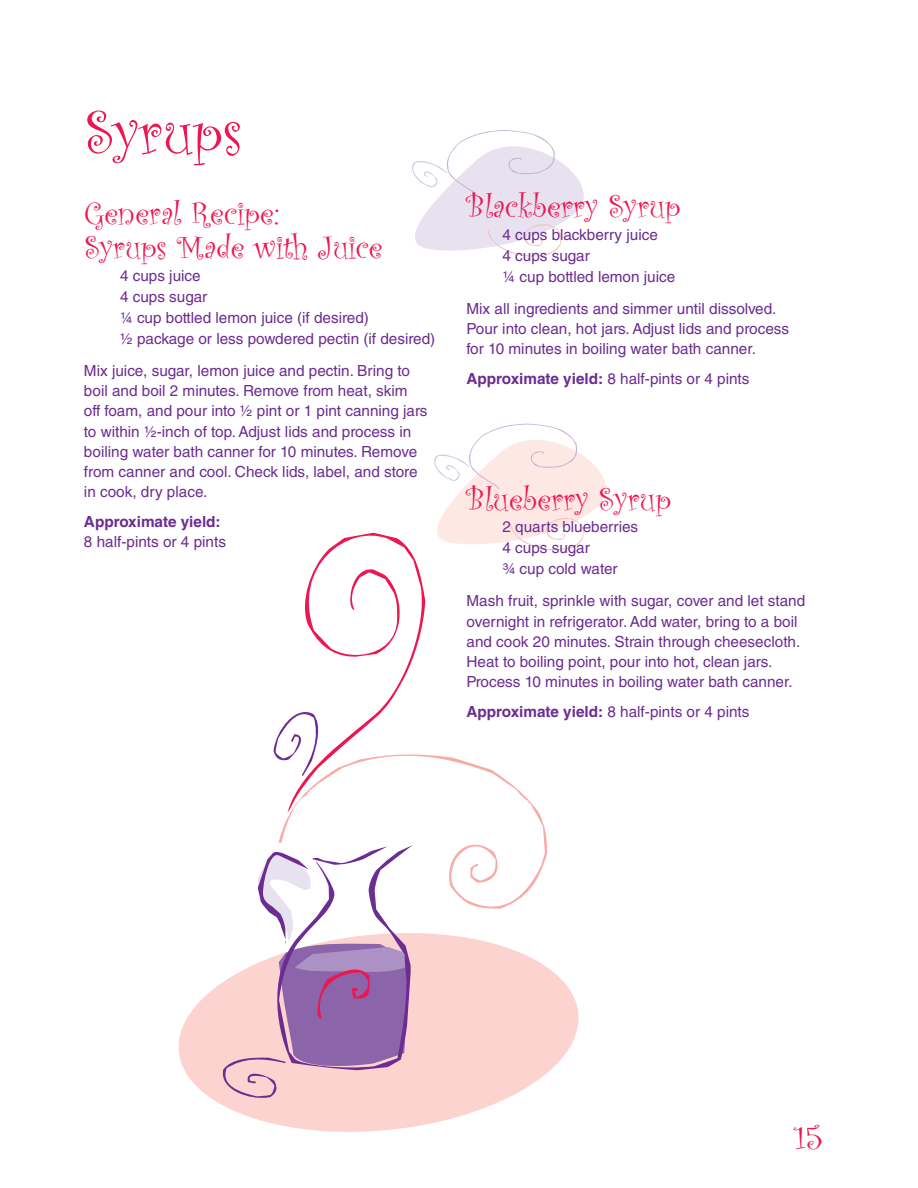
<style>
.page{position:relative;width:918px;height:1188px;background:#fff}
.page>*{position:absolute;margin:0;border:0;box-sizing:border-box;transform-origin:0 0}
.Subhead_1{font:63px "Curlz";color:#ed1650}
.Subhead_2{font:33px/34.5px "Curlz";color:#ed1650}
.Recipe_directions{font:15.3px/20.2px "Helvetica LT Std";color:#6c2c91}
.Ingredients{font:15.3px "Helvetica LT Std";color:#6c2c91}
.Body_text{font:15.3px/20.2px "Helvetica LT Std";color:#6c2c91}
.s1{font-weight:700}
</style>
<div class="page">
<svg style="left:412px;top:130px;width:172px;height:127px"></svg>
<svg style="left:434px;top:423px;width:172px;height:128px"></svg>
<svg style="left:178px;top:933px;width:401px;height:199px;fill:#fcd3ce"></svg>
<svg style="left:279px;top:755px;width:268px;height:154px"></svg>
<svg style="left:273px;top:532px;width:154px;height:281px"></svg>
<svg style="left:219px;top:845px;width:194px;height:256px"></svg>
<p class="Subhead_1" style="left:84px;top:88px;width:160px">Syrups</p>
<p class="Subhead_2" style="left:84px;top:194px;width:300px">General Recipe:<br>Syrups Made with Juice</p>
<p class="Ingredients" style="left:120px;top:266px;width:82px">4 cups juice</p>
<p class="Ingredients" style="left:120px;top:287px;width:89px">4 cups sugar</p>
<p class="Ingredients" style="left:120px;top:308px;width:251px">¼ cup bottled lemon juice (if desired)</p>
<p class="Ingredients" style="left:120px;top:329px;width:317px">½ package or less powdered pectin (if desired)</p>
<p class="Recipe_directions" style="left:84px;top:360px;width:345px">Mix juice, sugar, lemon juice and pectin. Bring to boil and boil 2 minutes. Remove from heat, skim off foam, and pour into ½ pint or 1 pint canning jars to within ½-inch of top. Adjust lids and process in boiling water bath canner for 10 minutes. Remove from canner and cool. Check lids, label, and store in cook, dry place.</p>
<p class="Body_text" style="left:84px;top:511px;width:144px"><span class="s1">Approximate yield:<br></span>8 half-pints or 4 pints</p>
<p class="Subhead_2" style="left:466px;top:188px;width:216px">Blackberry Syrup</p>
<p class="Ingredients" style="left:502px;top:225px;width:157px">4 cups blackberry juice</p>
<p class="Ingredients" style="left:502px;top:246px;width:89px">4 cups sugar</p>
<p class="Ingredients" style="left:502px;top:267px;width:174px">¼ cup bottled lemon juice</p>
<p class="Recipe_directions" style="left:466px;top:298px;width:324px">Mix all ingredients and simmer until dissolved.<br>Pour into clean, hot jars. Adjust lids and process for 10 minutes in boiling water bath canner.</p>
<p class="Body_text" style="left:466px;top:368px;width:285px"><span class="s1">Approximate yield:</span> 8 half-pints or 4 pints</p>
<p class="Subhead_2" style="left:466px;top:480px;width:206px">Blueberry Syrup</p>
<p class="Ingredients" style="left:502px;top:518px;width:137px">2 quarts blueberries</p>
<p class="Ingredients" style="left:502px;top:539px;width:89px">4 cups sugar</p>
<p class="Ingredients" style="left:502px;top:560px;width:117px">¾ cup cold water</p>
<p class="Recipe_directions" style="left:466px;top:591px;width:340px">Mash fruit, sprinkle with sugar, cover and let stand overnight in refrigerator. Add water, bring to a boil and cook 20 minutes. Strain through cheesecloth.<br>Heat to boiling point, pour into hot, clean jars.<br>Process 10 minutes in boiling water bath canner.</p>
<p class="Body_text" style="left:466px;top:701px;width:285px"><span class="s1">Approximate yield:</span> 8 half-pints or 4 pints</p>
<h2 class="Subhead_2" style="left:795px;top:1119px;width:29px">15</h2>
</div>
